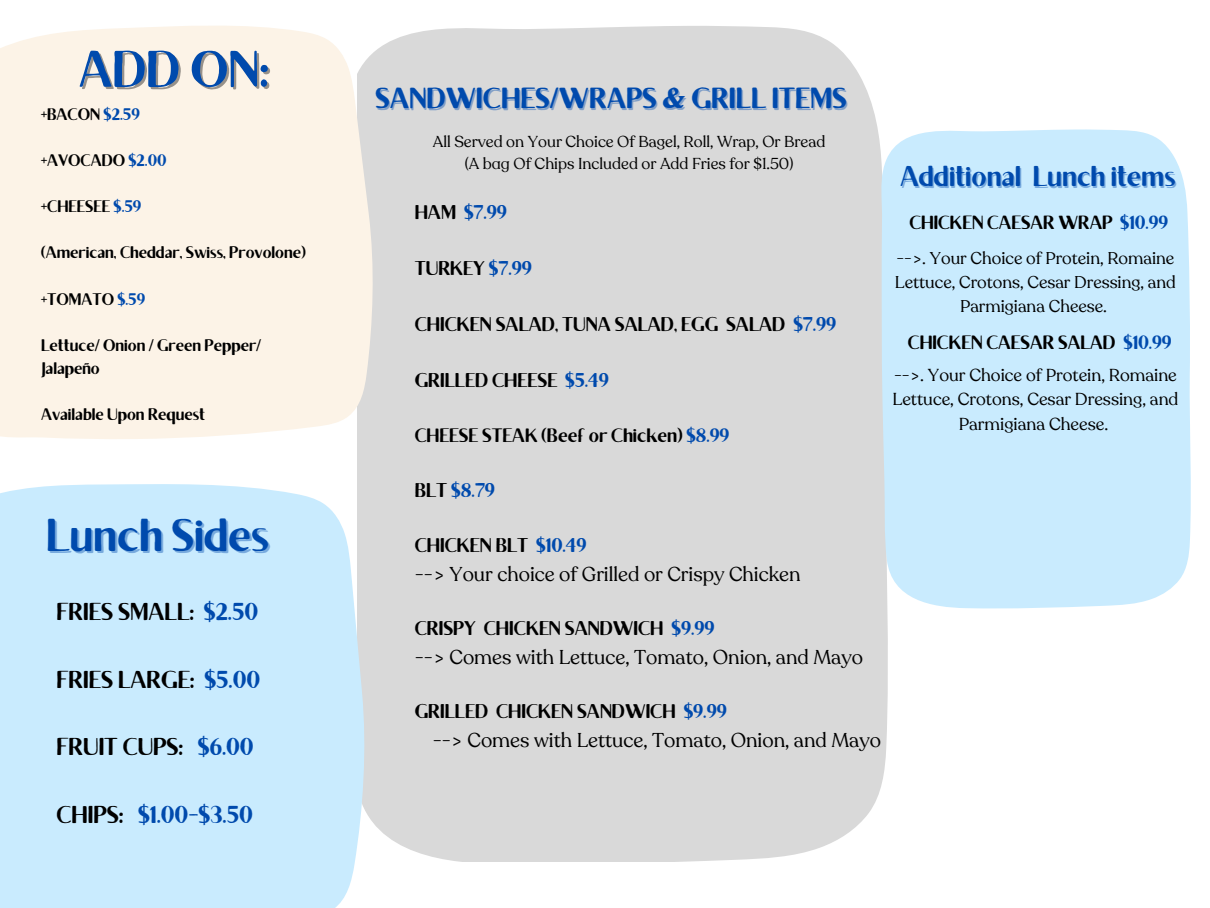
<style>
.page{position:relative;width:1210px;height:908px;background:#fff}
.page>*{position:absolute;margin:0;border:0;box-sizing:border-box;transform-origin:0 0}
.t1{font:51.55px "Brixton Sans TC";color:#004aad}
.t2{font:46.09px "Brixton Sans TC";color:#004aad}
.t3{font:700 29.22px "Brixton Sans TC";color:#004aad}
.t4{font:28.7px "Brixton Sans TC";color:#004aad}
.t5{font:24.5px "Brixton Sans TC";color:#000}
.t6{font:24.5px "Brixton Sans TC";color:#004aad}
.t7{font:19.98px "Brixton Sans TC";color:#000}
.t8{font:19.98px "Recoleta";color:#000}
.t9{font:19.98px "Brixton Sans TC";color:#004aad}
.t10{font:19.5px "Brixton Sans TC";color:#000}
.t11{font:19.35px "Brixton Sans TC";color:#000}
.t12{font:19.18px "Brixton Sans TC";color:#000}
.t13{font:17.29px/24.2px "Recoleta";color:#000;text-align:center}
.t14{font:17.01px/23.7px "Recoleta";color:#000;text-align:center}
.t15{font:16.8px/23.1px "Brixton Sans TC";color:#000}
.t16{font:15.79px "Recoleta";color:#000}
.t17{font:15.79px "Recoleta Alt";color:#000}
.s1{color:#004aad}
.s2{color:#000}
</style>
<div class="page">
<div style="left:358px;top:26px;width:530px;height:835px;background:#d9d9d9"></div>
<div style="left:880px;top:123px;width:311px;height:486px;background:#c9ebfe"></div>
<svg style="left:0;top:472px;width:375px;height:435px;fill:#c9ebfe"></svg>
<div style="left:0;top:26px;width:375px;height:416px;background:#fcf3e7"></div>
<p class="t1" style="left:79px;top:50px;width:192px">ADD ON:</p>
<p class="t15" style="left:41px;top:104px;width:100px">+BACON <span class="s1">$2.59</span></p>
<p class="t15" style="left:41px;top:151px;width:127px">+AVOCADO <span class="s1">$2.00</span></p>
<h4 class="t15" style="left:41px;top:197px;width:102px">+CHEESEE <span class="s1">$.59</span></h4>
<h6 class="t15" style="left:41px;top:243px;width:266px">(American, Cheddar, Swiss, Provolone)</h6>
<p class="t15" style="left:41px;top:289px;width:106px">+TOMATO <span class="s1">$.59</span></p>
<h6 class="t15" style="left:41px;top:335px;width:222px">Lettuce/ Onion / Green Pepper/<br>Jalapeño</h6>
<p class="t15" style="left:41px;top:404px;width:166px">Available Upon Request</p>
<p class="t2" style="left:46px;top:518px;width:224px">Lunch Sides</p>
<p class="t5" style="left:57px;top:602px;width:203px">FRIES SMALL: <span class="s1">$2.50</span></p>
<p class="t5" style="left:57px;top:670px;width:205px">FRIES LARGE: <span class="s1">$5.00</span></p>
<p class="t5" style="left:57px;top:737px;width:128px">FRUIT CUPS:</p>
<p class="t6" style="left:198px;top:737px;width:57px">$6.00</p>
<p class="t5" style="left:57px;top:805px;width:68px">CHIPS:</p>
<p class="t6" style="left:138px;top:805px;width:116px">$1.00-$3.50</p>
<h3 class="t3" style="left:375px;top:88px;width:473px">SANDWICHES/WRAPS &amp; GRILL ITEMS</h3>
<p class="t16" style="left:433px;top:131px;width:394px">All Served on Your Choice Of Bagel, Roll, Wrap, Or Bread</p>
<p class="t17" style="left:465px;top:153px;width:330px">(A bag Of Chips Included or Add Fries for $1.50)</p>
<p class="t9" style="left:415px;top:205px;width:94px"><span class="s2">HAM</span> $7.99</p>
<p class="t7" style="left:415px;top:261px;width:119px">TURKEY <span class="s1">$7.99</span></p>
<p class="t7" style="left:415px;top:317px;width:423px">CHICKEN SALAD, TUNA SALAD, EGG SALAD <span class="s1">$7.99</span></p>
<p class="t7" style="left:415px;top:373px;width:196px">GRILLED CHEESE <span class="s1">$5.49</span></p>
<p class="t10" style="left:415px;top:428px;width:316px">CHEESE STEAK (Beef or Chicken) <span class="s1">$8.99</span></p>
<p class="t9" style="left:415px;top:483px;width:82px"><span class="s2">BLT</span> $8.79</p>
<p class="t4" style="left:900px;top:166px;width:277px">Additional Lunch items</p>
<p class="t12" style="left:909px;top:215px;width:260px">CHICKEN CAESAR WRAP <span class="s1">$10.99</span></p>
<h2 class="t14" style="left:895px;top:247px;width:282px">--&gt;. Your Choice of Protein, Romaine<br>Lettuce, Crotons, Cesar Dressing, and<br>Parmigiana Cheese.</h2>
<h5 class="t11" style="left:908px;top:335px;width:265px">CHICKEN CAESAR SALAD <span class="s1">$10.99</span></h5>
<h5 class="t13" style="left:892px;top:363px;width:287px">--&gt;. Your Choice of Protein, Romaine<br>Lettuce, Crotons, Cesar Dressing, and<br>Parmigiana Cheese.</h5>
<h6 class="t7" style="left:415px;top:537px;width:173px">CHICKEN BLT <span class="s1">$10.49</span></h6>
<h6 class="t8" style="left:415px;top:561px;width:387px">--&gt; Your choice of Grilled or Crispy Chicken</h6>
<h6 class="t7" style="left:415px;top:620px;width:301px">CRISPY CHICKEN SANDWICH <span class="s1">$9.99</span></h6>
<h6 class="t8" style="left:415px;top:644px;width:450px">--&gt; Comes with Lettuce, Tomato, Onion, and Mayo</h6>
<p class="t7" style="left:415px;top:703px;width:313px">GRILLED CHICKEN SANDWICH <span class="s1">$9.99</span></p>
<h6 class="t8" style="left:433px;top:727px;width:450px">--&gt; Comes with Lettuce, Tomato, Onion, and Mayo</h6>
</div>
